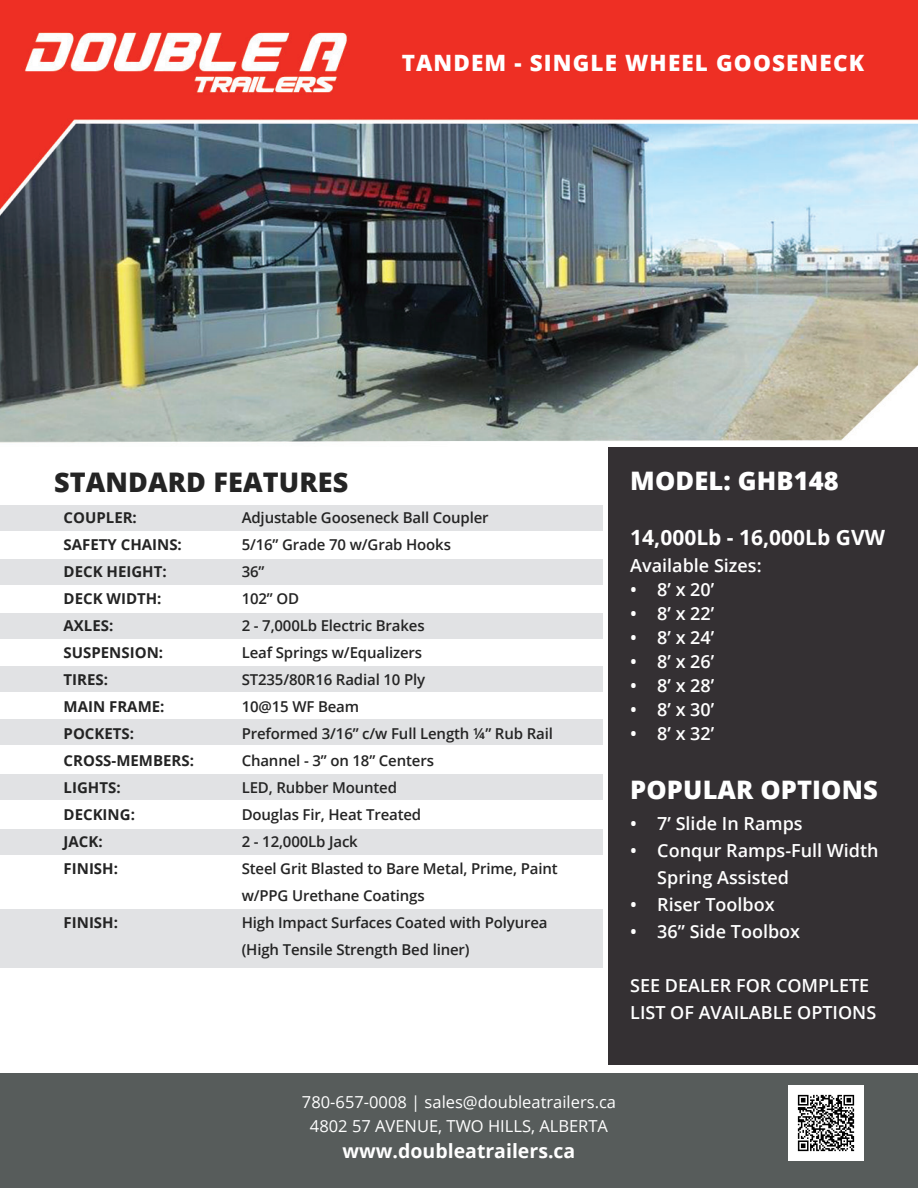
<style>
.page{position:relative;width:918px;height:1188px;background:#fff}
.page>*{position:absolute;margin:0;border:0;box-sizing:border-box;transform-origin:0 0}
.t1{font:800 27px "Open Sans";letter-spacing:.005em;color:#242424}
.t2{font:800 25.5px "Open Sans";letter-spacing:.005em;color:#fff}
.t3{font:800 22.5px "Open Sans";letter-spacing:.05em;color:#fff}
.t4{font:700 21px "Open Sans";color:#fff}
.t5{font:700 19.5px "Open Sans";color:#fff}
.t6{font:600 18px/27px "Open Sans";color:#fff}
.t7{font:16.5px "Open Sans";color:#fff}
.t8{font:600 15px/27px "Open Sans";letter-spacing:-.01em;color:#242424}
.t9{font:700 15px "Open Sans";color:#242424}
</style>
<div class="page">
<img style="left:0;top:0;width:918px;height:1074px">
<div style="left:0;top:1074px;width:918px;height:114px;background:#575c5b"></div>
<div style="left:0;top:506px;width:603px;height:25px;background:#e1e2e4"></div>
<div style="left:0;top:614px;width:603px;height:25px;background:#e1e2e4"></div>
<div style="left:0;top:774px;width:603px;height:25px;background:#e1e2e4"></div>
<div style="left:0;top:829px;width:603px;height:25px;background:#e1e2e4"></div>
<div style="left:0;top:909px;width:603px;height:59px;background:#e1e2e4"></div>
<div style="left:0;top:559px;width:603px;height:26px;background:#e1e2e4"></div>
<div style="left:0;top:720px;width:603px;height:25px;background:#e1e2e4"></div>
<div style="left:0;top:667px;width:603px;height:25px;background:#e1e2e4"></div>
<div style="left:608px;top:447px;width:310px;height:618px;background:#343033"></div>
<img style="left:788px;top:1085px;width:76px;height:76px">
<p class="t3" style="left:402px;top:46px;width:464px">TANDEM - SINGLE WHEEL GOOSENECK</p>
<p class="t1" style="left:54px;top:461px;width:296px">STANDARD FEATURES</p>
<p class="t9" style="left:64px;top:507px;width:75px">COUPLER:</p>
<p class="t9" style="left:64px;top:534px;width:120px">SAFETY CHAINS:</p>
<p class="t9" style="left:64px;top:561px;width:105px">DECK HEIGHT:</p>
<p class="t9" style="left:64px;top:588px;width:99px">DECK WIDTH:</p>
<p class="t9" style="left:64px;top:615px;width:51px">AXLES:</p>
<p class="t9" style="left:64px;top:642px;width:101px">SUSPENSION:</p>
<p class="t9" style="left:64px;top:669px;width:46px">TIRES:</p>
<p class="t9" style="left:64px;top:696px;width:102px">MAIN FRAME:</p>
<p class="t9" style="left:64px;top:723px;width:72px">POCKETS:</p>
<p class="t9" style="left:64px;top:750px;width:132px">CROSS-MEMBERS:</p>
<p class="t9" style="left:64px;top:777px;width:58px">LIGHTS:</p>
<p class="t9" style="left:64px;top:804px;width:73px">DECKING:</p>
<p class="t9" style="left:64px;top:831px;width:41px">JACK:</p>
<p class="t9" style="left:64px;top:858px;width:56px">FINISH:</p>
<p class="t8" style="left:242px;top:504px;width:249px">Adjustable Gooseneck Ball Coupler</p>
<p class="t8" style="left:242px;top:531px;width:211px">5/16” Grade 70 w/Grab Hooks</p>
<p class="t8" style="left:242px;top:558px;width:24px">36”</p>
<p class="t8" style="left:242px;top:585px;width:59px">102” OD</p>
<p class="t8" style="left:242px;top:612px;width:185px">2 - 7,000Lb Electric Brakes</p>
<p class="t8" style="left:242px;top:639px;width:182px">Leaf Springs w/Equalizers</p>
<p class="t8" style="left:242px;top:666px;width:185px">ST235/80R16 Radial 10 Ply</p>
<p class="t8" style="left:242px;top:693px;width:119px">10@15 WF Beam</p>
<p class="t8" style="left:242px;top:720px;width:313px">Preformed 3/16” c/w Full Length ¼” Rub Rail</p>
<p class="t8" style="left:242px;top:747px;width:194px">Channel - 3” on 18” Centers</p>
<p class="t8" style="left:242px;top:774px;width:157px">LED, Rubber Mounted</p>
<p class="t8" style="left:242px;top:801px;width:181px">Douglas Fir, Heat Treated</p>
<p class="t8" style="left:242px;top:828px;width:118px">2 - 12,000Lb Jack</p>
<p class="t8" style="left:242px;top:855px;width:317px">Steel Grit Blasted to Bare Metal, Prime, Paint w/PPG Urethane Coatings</p>
<p class="t8" style="left:242px;top:909px;width:307px">High Impact Surfaces Coated with Polyurea (High Tensile Strength Bed liner)</p>
<p class="t9" style="left:64px;top:912px;width:56px">FINISH:</p>
<p class="t2" style="left:630px;top:462px;width:210px">MODEL: GHB148</p>
<p class="t4" style="left:630px;top:523px;width:256px">14,000Lb - 16,000Lb GVW</p>
<p class="t6" style="left:630px;top:552px;width:133px">Available Sizes:</p>
<p class="t6" style="left:630px;top:576px;width:86px">• 8’ x 20’</p>
<p class="t6" style="left:630px;top:600px;width:86px">• 8’ x 22’</p>
<p class="t6" style="left:630px;top:624px;width:86px">• 8’ x 24’</p>
<p class="t6" style="left:630px;top:648px;width:86px">• 8’ x 26’</p>
<p class="t6" style="left:630px;top:672px;width:86px">• 8’ x 28’</p>
<p class="t6" style="left:630px;top:696px;width:86px">• 8’ x 30’</p>
<p class="t6" style="left:630px;top:720px;width:86px">• 8’ x 32’</p>
<p class="t2" style="left:630px;top:770px;width:249px">POPULAR OPTIONS</p>
<p class="t6" style="left:630px;top:809px;width:174px">• 7’ Slide In Ramps</p>
<p class="t6" style="left:657px;top:836px;width:223px;text-indent:-27px">• Conqur Ramps-Full Width<br>Spring Assisted</p>
<p class="t6" style="left:630px;top:890px;width:146px">• Riser Toolbox</p>
<p class="t6" style="left:630px;top:917px;width:171px">• 36” Side Toolbox</p>
<p class="t6" style="left:630px;top:971px;width:248px">SEE DEALER FOR COMPLETE<br>LIST OF AVAILABLE OPTIONS</p>
<p class="t7" style="left:302px;top:1091px;width:316px">780-657-0008 | sales@doubleatrailers.ca</p>
<p class="t7" style="left:310px;top:1115px;width:300px">4802 57 AVENUE, TWO HILLS, ALBERTA</p>
<p class="t5" style="left:343px;top:1137px;width:234px">www.doubleatrailers.ca</p>
</div>
